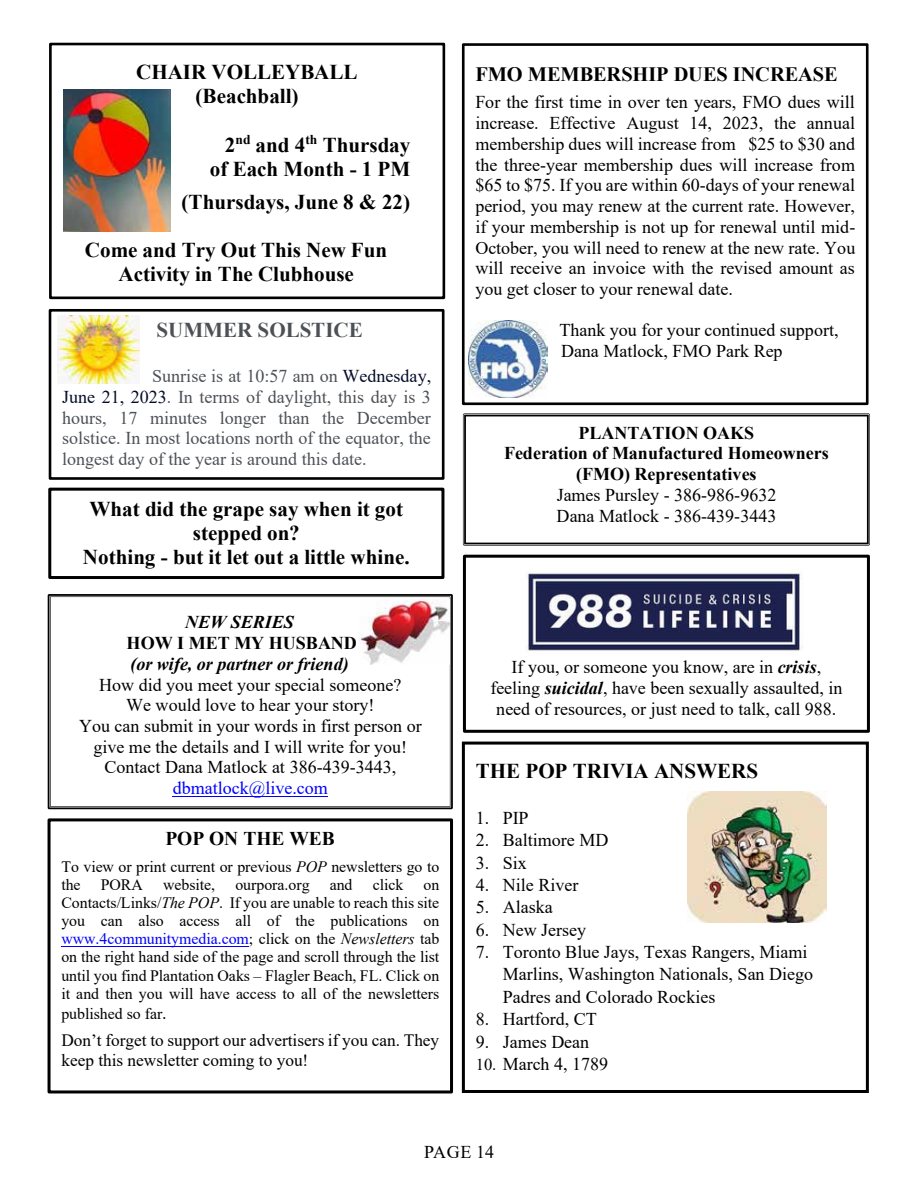
<style>
.page{position:relative;width:918px;height:1188px;background:#fff}
.page>*{position:absolute;margin:0;border:0;box-sizing:border-box;transform-origin:0 0}
.t1{font:700 21.15px/24.2px "Times New Roman";color:#000;text-align:center}
.t2{font:700 21.15px "Times New Roman";color:#4d5156}
.t3{font:700 20.4px "Times New Roman";letter-spacing:-.005em;color:#000}
.t4{font:700 19.5px "Times New Roman";color:#000}
.t5{font:18px/20.7px "Times New Roman";color:#000}
.t6{font:18px/20.7px "Times New Roman";color:#4d5156;text-align:justify}
.t7{font:700 18px/20.7px "Times New Roman";color:#000;text-align:center}
.t8{font:italic 700 18px "Times New Roman";color:#000}
.t9{font:18px "Times New Roman";color:#00f}
.t10{font:17.25px/19.8px "Times New Roman";color:#000}
.t11{font:15.9px/18.1px "Times New Roman";color:#000}
.s1{color:#040c28}
.s2{font-style:italic}
.s3{color:#00f}
.s4{font-size:18px}
.s5{font-weight:700;font-style:italic}
.s6{font-size:16.65px}
</style>
<div class="page">
<div style="left:48px;top:818px;width:405px;height:275px;border:3px solid #000"></div>
<hr style="left:61px;top:946px;width:188px;height:1px;background:#00f">
<div style="left:463px;top:555px;width:407px;height:178px;border:3px solid #000"></div>
<img style="left:466px;top:563px;width:401px;height:161px">
<div style="left:512px;top:656px;width:266px;height:21px;background:#fff"></div>
<hr style="left:817px;top:656px;width:4px;height:21px;background:#fff">
<div style="left:490px;top:677px;width:55px;height:21px;background:#fff"></div>
<div style="left:603px;top:677px;width:239px;height:21px;background:#fff"></div>
<div style="left:496px;top:698px;width:341px;height:21px;background:#fff"></div>
<img style="left:520px;top:568px;width:288px;height:88px">
<svg style="left:463px;top:413px;width:407px;height:133px"></svg>
<svg style="left:48px;top:594px;width:405px;height:215px"></svg>
<img style="left:51px;top:602px;width:399px;height:199px">
<hr style="left:173px;top:796px;width:155px;height:1px;background:#00f">
<img style="left:359px;top:600px;width:90px;height:65px">
<div style="left:462px;top:43px;width:407px;height:362px;border:3px solid #000"></div>
<img style="left:465px;top:51px;width:401px;height:346px">
<img style="left:468px;top:321px;width:79px;height:77px">
<div style="left:462px;top:742px;width:407px;height:351px;border:3px solid #000"></div>
<img style="left:465px;top:750px;width:401px;height:335px">
<img style="left:688px;top:791px;width:138px;height:132px">
<div style="left:48px;top:488px;width:396px;height:91px;border:3px solid #000"></div>
<div style="left:49px;top:43px;width:396px;height:256px;border:3px solid #000"></div>
<img style="left:63px;top:89px;width:107px;height:143px">
<div style="left:49px;top:309px;width:396px;height:171px;border:3px solid #000"></div>
<img style="left:51px;top:317px;width:391px;height:155px">
<img style="left:58px;top:316px;width:82px;height:67px">
<p class="t1" style="left:136px;top:59px;width:223px">CHAIR VOLLEYBALL (Beachball)</p>
<p class="t1" style="left:210px;top:132px;width:202px;text-align:right">2<sup>nd</sup> and 4<sup>th</sup> Thursday of Each Month - 1 PM</p>
<p class="t1" style="left:182px;top:189px;width:230px">(Thursdays, June 8 &amp; 22)</p>
<p class="t1" style="left:85px;top:237px;width:304px">Come and Try Out This New Fun<br>Activity in The Clubhouse</p>
<p class="t2" style="left:156px;top:314px;width:208px">SUMMER SOLSTICE</p>
<p class="t6" style="left:62px;top:365px;width:371px;text-indent:90px">Sunrise is at 10:57 am on <span class="s1">Wednesday, June 21, 2023</span>. In terms of daylight, this day is 3 hours, 17 minutes longer than the December solstice. In most locations north of the equator, the longest day of the year is around this date.</p>
<p class="t1" style="left:83px;top:496px;width:328px">What did the grape say when it got stepped on?<br>Nothing - but it let out a little whine.</p>
<p class="t8" style="left:185px;top:610px;width:110px">NEW SERIES</p>
<p class="t7" style="left:127px;top:632px;width:232px">HOW I MET MY HUSBAND</p>
<p class="t8" style="left:130px;top:651px;width:220px">(or wife, or partner or friend)</p>
<p class="t5" style="left:79px;top:674px;width:344px;text-align:center">How did you meet your special someone?<br>We would love to hear your story!<br>You can submit in your words in first person or give me the details and I will write for you!<br>Contact Dana Matlock at 386-439-3443,</p>
<p class="t9" style="left:173px;top:775px;width:157px">dbmatlock@live.com</p>
<p class="t4" style="left:165px;top:825px;width:171px">POP ON THE WEB</p>
<p class="t11" style="left:61px;top:857px;width:379px">To view or print current or previous <span class="s2">POP</span> newsletters go to the</p>
<p class="t11" style="left:101px;top:875px;width:44px">PORA</p>
<p class="t11" style="left:163px;top:875px;width:54px">website,</p>
<p class="t11" style="left:235px;top:875px;width:76px">ourpora.org</p>
<p class="t11" style="left:330px;top:875px;width:24px">and</p>
<p class="t11" style="left:373px;top:875px;width:32px">click</p>
<p class="t11" style="left:61px;top:875px;width:380px;text-align:justify;text-indent:362px">on Contacts/Links/<span class="s2">The POP</span>. If you are unable to reach this site you can also access all of the publications on <span class="s3">www.4communitymedia.com</span>; click on the <span class="s2">Newsletters</span> tab on the right hand side of the page and scroll through the list until you find Plantation Oaks – Flagler Beach, FL. Click on it and then you will have access to all of the newsletters</p>
<p class="t11" style="left:61px;top:1004px;width:107px">published so far<span class="s4">.</span></p>
<p class="t10" style="left:61px;top:1030px;width:379px">Don’t forget to support our advertisers if you can. They keep this newsletter coming to you!</p>
<p class="t3" style="left:475px;top:60px;width:364px">FMO MEMBERSHIP DUES INCREASE</p>
<p class="t5" style="left:475px;top:92px;width:382px;text-align:justify">For the first time in over ten years, FMO dues will increase. Effective August 14, 2023, the annual membership dues will increase from $25 to $30 and the three-year membership dues will increase from $65 to $75. If you are within 60-days of your renewal period, you may renew at the current rate. However, if your membership is not up for renewal until mid-October, you will need to renew at the new rate. You will receive an invoice with the revised amount as you get closer to your renewal date.</p>
<p class="t5" style="left:559px;top:320px;width:281px">Thank you for your continued support,<br>Dana Matlock, FMO Park Rep</p>
<p class="t7" style="left:504px;top:422px;width:326px">PLANTATION OAKS<br>Federation of Manufactured Homeowners (FMO) Representatives</p>
<p class="t5" style="left:557px;top:484px;width:221px">James Pursley - 386-986-9632<br>Dana Matlock - 386-439-3443</p>
<p class="t5" style="left:490px;top:656px;width:354px;text-align:center">If you, or someone you know, are in <span class="s5">crisis</span>, feeling <span class="s5">suicidal</span>, have been sexually assaulted, in need of resources, or just need to talk, call 988.</p>
<p class="t1" style="left:476px;top:759px;width:284px">THE POP TRIVIA ANSWERS</p>
<p class="t5" style="left:476px;top:807px;width:54px">1. PIP</p>
<p class="t5" style="left:476px;top:829px;width:134px">2. Baltimore MD</p>
<p class="t5" style="left:476px;top:852px;width:53px">3. Six</p>
<p class="t5" style="left:476px;top:874px;width:104px">4. Nile River</p>
<p class="t5" style="left:476px;top:896px;width:79px">5. Alaska</p>
<p class="t5" style="left:476px;top:919px;width:112px">6. New Jersey</p>
<p class="t5" style="left:503px;top:940px;width:312px;line-height:22.4px;text-indent:-27px">7. Toronto Blue Jays, Texas Rangers, Miami<br>Marlins, Washington Nationals, San Diego<br>Padres and Colorado Rockies</p>
<p class="t5" style="left:476px;top:1008px;width:122px">8. Hartford, CT</p>
<p class="t5" style="left:476px;top:1031px;width:115px">9. James Dean</p>
<p class="t5" style="left:476px;top:1053px;width:134px"><span class="s6">10.</span> March 4, 1789</p>
<p class="t5" style="left:424px;top:1141px;width:72px">PAGE 14</p>
</div>
